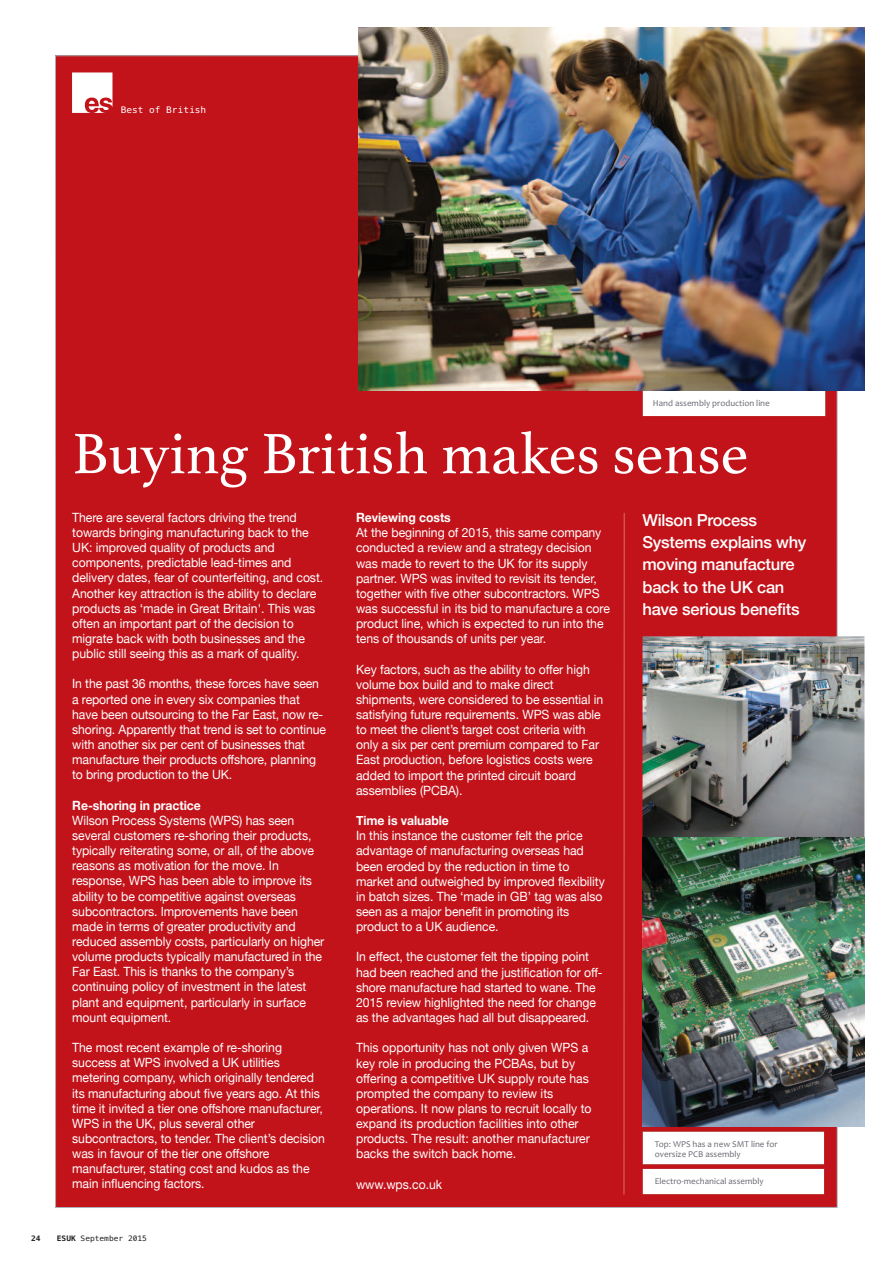
<style>
.page{position:relative;width:893px;height:1263px;background:#fff}
.page>*{position:absolute;margin:0;border:0;box-sizing:border-box;transform-origin:0 0}
.t1{font:60px "Athelas";color:#fff}
.t2{font:500 16.5px/22.2px "Helvetica Neue";letter-spacing:-.015em;color:#fff}
.t3{font:12.75px/15.1px "Helvetica Neue";letter-spacing:-.005em;color:#fff;scale:.96 1}
.t4{font:700 12.75px "Helvetica Neue";letter-spacing:-.005em;color:#fff;scale:.96 1}
.t5{font:9px/10.8px "Candara";color:#696b73}
.t6{font:9px "Menlo";color:#fff;scale:1.05 1}
.t7{font:7.5px "Menlo";color:#231f20;scale:1.05 1}
.t8{font:700 7.5px "Menlo";color:#231f20;scale:1.05 1}
.s1{font-weight:700}
</style>
<div class="page">
<div style="left:55px;top:56px;width:782px;height:1152px;background:#c2121a"></div>
<hr style="left:624px;top:513px;width:1px;height:681px;background:#e29279">
<svg style="left:72px;top:72px;width:40px;height:41px"></svg>
<img style="left:642px;top:636px;width:222px;height:490px">
<svg style="left:642px;top:1131px;width:182px;height:63px"></svg>
<div style="left:643px;top:1169px;width:180px;height:25px;background:#fff"></div>
<svg style="left:642px;top:390px;width:184px;height:26px"></svg>
<div style="left:643px;top:385px;width:182px;height:30px;background:#fff"></div>
<img style="left:359px;top:28px;width:505px;height:362px">
<p class="t6" style="left:121px;top:104px;width:83px">Best of British</p>
<p class="t5" style="left:653px;top:397px;width:118px">Hand assembly production line</p>
<h1 class="t1" style="left:72px;top:406px;width:678px">Buying British makes sense</h1>
<p class="t2" style="left:642px;top:508px;width:166px">Wilson Process<br>Systems explains why moving manufacture back to the UK can have serious benefits</p>
<p class="t3" style="left:72px;top:509px;width:263px">There are several factors driving the trend towards bringing manufacturing back to the UK: improved quality of products and components, predictable lead-times and delivery dates, fear of counterfeiting, and cost.<br>Another key attraction is the ability to declare products as ‘made in Great Britain'. This was often an important part of the decision to migrate back with both businesses and the public still seeing this as a mark of quality.</p>
<p class="t3" style="left:72px;top:676px;width:266px">In the past 36 months, these forces have seen a reported one in every six companies that have been outsourcing to the Far East, now re&shy;shoring. Apparently that trend is set to continue with another six per cent of businesses that manufacture their products offshore, planning to bring production to the UK.</p>
<p class="t4" style="left:72px;top:797px;width:135px">Re-shoring in practice</p>
<p class="t3" style="left:72px;top:812px;width:264px">Wilson Process Systems (WPS) has seen several customers re-shoring their products, typically reiterating some, or all, of the above reasons as motivation for the move. In response, WPS has been able to improve its ability to be competitive against overseas subcontractors. Improvements have been made in terms of greater productivity and reduced assembly costs, particularly on higher volume products typically manufactured in the Far East. This is thanks to the company’s continuing policy of investment in the latest plant and equipment, particularly in surface mount equipment.</p>
<p class="t3" style="left:72px;top:1040px;width:265px">The most recent example of re-shoring success at WPS involved a UK utilities metering company, which originally tendered its manufacturing about five years ago. At this time it invited a tier one offshore manufacturer, WPS in the UK, plus several other subcontractors, to tender. The client’s decision was in favour of the tier one offshore manufacturer, stating cost and kudos as the main influencing factors.</p>
<p class="t4" style="left:356px;top:510px;width:100px">Reviewing costs</p>
<p class="t3" style="left:356px;top:525px;width:266px">At the beginning of 2015, this same company conducted a review and a strategy decision was made to revert to the UK for its supply partner. WPS was invited to revisit its tender, together with five other subcontractors. WPS was successful in its bid to manufacture a core product line, which is expected to run into the tens of thousands of units per year.</p>
<p class="t3" style="left:356px;top:661px;width:259px">Key factors, such as the ability to offer high volume box build and to make direct shipments, were considered to be essential in satisfying future requirements. WPS was able to meet the client’s target cost criteria with only a six per cent premium compared to Far East production, before logistics costs were added to import the printed circuit board assemblies (PCBA).</p>
<p class="t4" style="left:356px;top:813px;width:98px">Time is valuable</p>
<p class="t3" style="left:356px;top:828px;width:261px">In this instance the customer felt the price advantage of manufacturing overseas had been eroded by the reduction in time to market and outweighed by improved flexibility in batch sizes. The ‘made in GB’ tag was also seen as a major benefit in promoting its product to a UK audience.</p>
<p class="t3" style="left:356px;top:949px;width:258px">In effect, the customer felt the tipping point had been reached and the justification for off&shy;shore manufacture had started to wane. The 2015 review highlighted the need for change as the advantages had all but disappeared.</p>
<p class="t3" style="left:356px;top:1040px;width:247px">This opportunity has not only given WPS a key role in producing the PCBAs, but by offering a competitive UK supply route has prompted the company to review its operations. It now plans to recruit locally to expand its production facilities into other products. The result: another manufacturer backs the switch back home.</p>
<p class="t3" style="left:356px;top:1176px;width:91px">www.wps.co.uk</p>
<p class="t5" style="left:655px;top:1138px;width:125px">Top: WPS has a new SMT line for oversize PCB assembly</p>
<p class="t5" style="left:655px;top:1175px;width:111px">Electro-mechanical assembly</p>
<p class="t8" style="left:31px;top:1234px;width:11px">24</p>
<p class="t7" style="left:57px;top:1234px;width:87px"><span class="s1">ESUK</span> September 2015</p>
</div>
